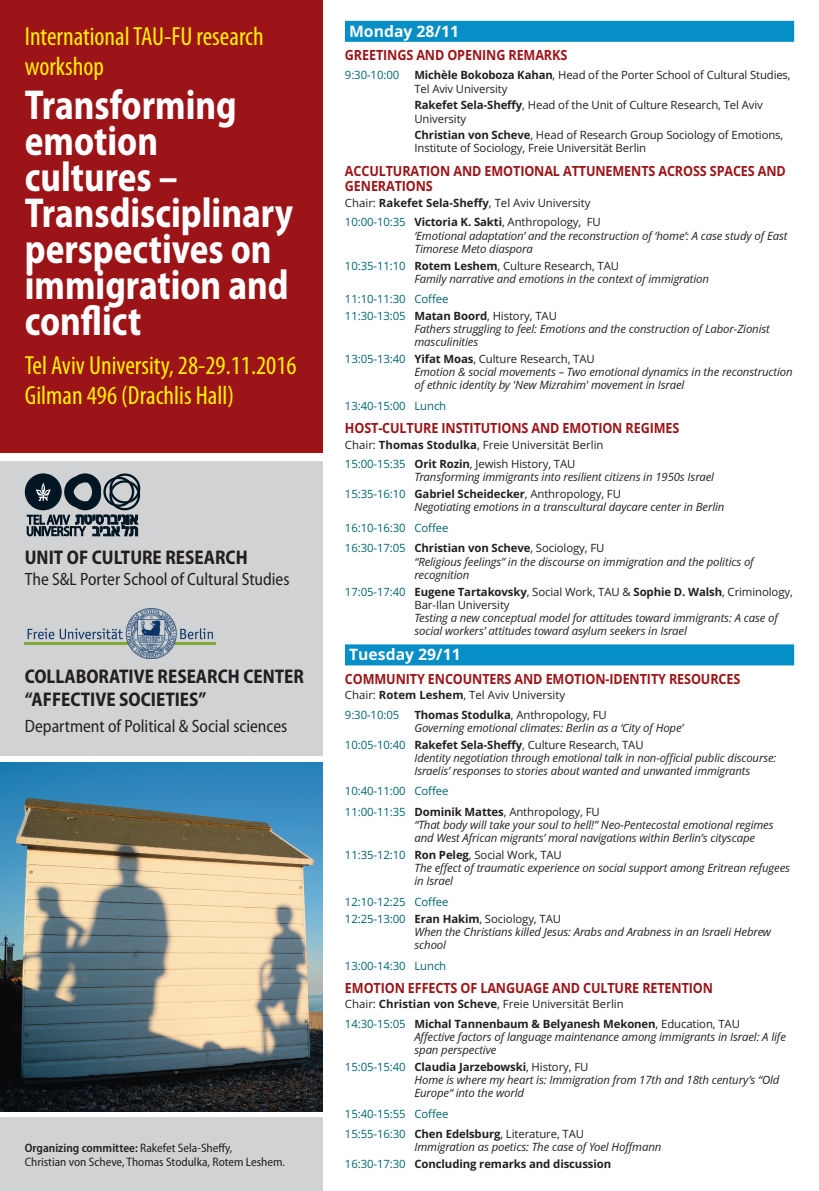
<style>
.page{position:relative;width:819px;height:1191px;background:#fff}
.page>*{position:absolute;margin:0;border:0;box-sizing:border-box;transform-origin:0 0}
.t1{font:700 semi-condensed 42px/35.9px "Myriad Pro";color:#fff;scale:.9 1}
.t2{font:condensed 26.25px/30.2px "Myriad Pro";color:#fff101}
.t3{font:700 semi-condensed 19.86px/22.8px "Myriad Pro";color:#231f20;scale:.95 1}
.t4{font:semi-condensed 17.85px "Myriad Pro";color:#231f20;scale:.95 1}
.t5{font:700 15.75px "Open Sans Hebrew";color:#fff}
.t6{font:700 14px/15.8px "Open Sans Hebrew";letter-spacing:-.01em;color:#9c1418;scale:.9 1}
.t7{font:semi-condensed 12.25px/14.1px "Myriad Pro";color:#231f20}
.t8{font:italic 11.38px/13.1px "Open Sans Hebrew";letter-spacing:-.01em;color:#231f20}
.t9{font:11.38px/19.3px "Open Sans Hebrew";letter-spacing:-.01em;color:#231f20}
.t10{font:11.38px "Open Sans Hebrew";letter-spacing:-.01em;color:#006771}
.t11{font:700 11.38px/19.3px "Open Sans Hebrew";letter-spacing:-.01em;color:#231f20}
.s1{font-weight:600}
.s2{font-weight:700}
.s3{font-weight:400}
.s4{font-weight:700;font-style:normal}
.s5{font-style:normal}
</style>
<div class="page">
<div style="left:0;top:0;width:323px;height:452px;background:#9c1418"></div>
<div style="left:0;top:460px;width:323px;height:295px;background:#d1d2d4"></div>
<div style="left:0;top:1117px;width:323px;height:74px;background:#d1d2d4"></div>
<div style="left:345px;top:21px;width:449px;height:21px;background:#068ec7"></div>
<div style="left:345px;top:644px;width:449px;height:21px;background:#068ec7"></div>
<img style="left:0;top:762px;width:323px;height:349px">
<div style="left:25px;top:473px;width:37px;height:37px;background:#011622;border-radius:50%"></div>
<svg style="left:27px;top:473px;width:114px;height:63px"></svg>
<img style="left:25px;top:608px;width:191px;height:50px">
<h2 class="t2" style="left:25px;top:20px;width:240px">InternationalTAU-FU research workshop</h2>
<h1 class="t1" style="left:25px;top:88px;width:300px">Transforming emotion cultures –<br>Transdisciplinary perspectives on immigration and conflict</h1>
<h2 class="t2" style="left:25px;top:349px;width:273px">Tel Aviv University, 28-29.11.2016<br>Gilman 496 (Drachlis Hall(</h2>
<h3 class="t3" style="left:25px;top:546px;width:236px">UNIT OF CULTURE RESEARCH</h3>
<h3 class="t4" style="left:25px;top:569px;width:280px">The L&amp;S Porter School of Cultural Studies</h3>
<h3 class="t3" style="left:25px;top:665px;width:295px">COLLABORATIVE RESEARCH CENTER “AFFECTIVE SOCIETIES“</h3>
<h3 class="t4" style="left:25px;top:716px;width:278px">Department of Political &amp; Social sciences</h3>
<p class="t7" style="left:25px;top:1141px;width:262px"><span class="s1">Organizing committee:</span> Rakefet Sela-Sheffy,<br>Christian von Scheve, Thomas Stodulka, Rotem Leshem.</p>
<h3 class="t5" style="left:349px;top:22px;width:111px">Monday 28/11</h3>
<p class="t6" style="left:345px;top:48px;width:248px">GREETINGS AND OPENING REMARKS</p>
<p class="t9" style="left:414px;top:66px;width:377px"><span class="s2">Michèle Bokoboza Kahan</span>, Head of the Porter School of Cultural Studies,</p>
<p class="t10" style="left:345px;top:69px;width:56px">9:30-10:00</p>
<p class="t9" style="left:414px;top:80px;width:350px;line-height:16.8px">Tel Aviv University<br><span class="s2">Rakefet Sela-Sheffy</span>, Head of the Unit of Culture Research, Tel Aviv</p>
<p class="t9" style="left:414px;top:110px;width:370px;line-height:16.9px">University<br><span class="s2">Christian von Scheve</span>, Head of Research Group Sociology of Emotions,</p>
<p class="t9" style="left:414px;top:139px;width:233px">Institute of Sociology, Freie Universität Berlin</p>
<p class="t6" style="left:345px;top:163px;width:491px">ACCULTURATION AND EMOTIONAL ATTUNEMENTS ACROSS SPACES AND<br>GENERATIONS</p>
<p class="t9" style="left:587px;top:194px;width:16px;text-indent:-242px">Chair: <span class="s2">Rakefet Sela-Sheffy</span>, Tel Aviv University<br>FU</p>
<p class="t11" style="left:414px;top:213px;width:168px">Victoria K. Sakti<span class="s3">, Anthropology,</span></p>
<p class="t10" style="left:345px;top:216px;width:62px">10:00-10:35</p>
<p class="t8" style="left:414px;top:230px;width:374px">‘Emotional adaptation’ and the reconstruction of ‘home A:’ case study of East<br>Timorese Meto diaspora</p>
<p class="t9" style="left:414px;top:256px;width:206px"><span class="s2">Rotem Leshem</span>, Culture Research, TAU</p>
<p class="t10" style="left:345px;top:259px;width:62px">10:35-11:10</p>
<p class="t10" style="left:345px;top:293px;width:62px">11:10-11:30</p>
<p class="t10" style="left:345px;top:309px;width:62px">11:30-13:05</p>
<p class="t10" style="left:345px;top:352px;width:62px">13:05-13:40</p>
<p class="t8" style="left:414px;top:273px;width:296px">Family narrative and emotions in the context of immigration</p>
<p class="t10" style="left:414px;top:293px;width:35px">Coffee</p>
<p class="t9" style="left:414px;top:307px;width:144px"><span class="s2">Matan Boord</span>, History, TAU</p>
<p class="t8" style="left:414px;top:323px;width:357px">Fathers struggling to feel: Emotions and the construction of Labor-Zionist masculinities</p>
<p class="t9" style="left:414px;top:350px;width:182px"><span class="s2">Yifat Moas</span>, Culture Research, TAU</p>
<p class="t8" style="left:414px;top:367px;width:380px">Emotion &amp; social movements – Two emotional dynamics in the reconstruction of ethnic identity by 'New Mizrahim' movement in Israel</p>
<p class="t10" style="left:414px;top:399px;width:33px">Lunch</p>
<p class="t10" style="left:345px;top:399px;width:62px">13:40-15:00</p>
<p class="t6" style="left:345px;top:421px;width:373px">HOST-CULTURE INSTITUTIONS AND EMOTION REGIMES</p>
<p class="t9" style="left:414px;top:435px;width:191px;text-indent:-69px">Chair: <span class="s2">Thomas Stodulka</span>, Freie Universität Berlin<br><span class="s2">Orit Rozin</span>, Jewish History, TAU</p>
<p class="t10" style="left:345px;top:457px;width:62px">15:00-15:35</p>
<p class="t8" style="left:414px;top:470px;width:301px;line-height:16.9px">Transforming immigrants into resilient citizens in 1950s Israel<br><span class="s4">Gabriel Scheidecker</span><span class="s5">, Anthropology, FU</span></p>
<p class="t10" style="left:345px;top:487px;width:62px">15:35-16:10</p>
<p class="t8" style="left:414px;top:501px;width:311px">Negotiating emotions in a transcultural daycare center in Berlin</p>
<p class="t10" style="left:414px;top:521px;width:35px">Coffee</p>
<p class="t10" style="left:345px;top:521px;width:62px">16:10-16:30</p>
<p class="t11" style="left:414px;top:539px;width:191px">Christian von Scheve<span class="s3">, Sociology, FU</span></p>
<p class="t10" style="left:345px;top:542px;width:62px">16:30-17:05</p>
<p class="t8" style="left:414px;top:556px;width:341px">“Religious feelings” in the discourse on immigration and the politics of recognition</p>
<p class="t11" style="left:414px;top:582px;width:380px">Eugene Tartakovsky<span class="s3">, Social Work, TAU &amp;</span> Sophie D. Walsh<span class="s3">, Criminology,</span></p>
<p class="t10" style="left:345px;top:585px;width:62px">17:05-17:40</p>
<p class="t9" style="left:414px;top:595px;width:97px">Bar-Ilan University</p>
<p class="t8" style="left:414px;top:612px;width:365px">Testing a new conceptual model for attitudes toward immigrants A: case of social workers’ attitudes toward asylum seekers in Israel</p>
<h3 class="t5" style="left:349px;top:646px;width:113px">Tuesday 29/11</h3>
<p class="t6" style="left:345px;top:671px;width:441px">COMMUNITY ENCOUNTERS AND EMOTION-IDENTITY RESOURCES</p>
<p class="t9" style="left:414px;top:686px;width:194px;text-indent:-69px">Chair: <span class="s2">Rotem Leshem</span>, Tel Aviv University<br><span class="s2">Thomas Stodulka</span>, Anthropology, FU</p>
<p class="t10" style="left:345px;top:708px;width:56px">9:30-10:05</p>
<p class="t8" style="left:414px;top:720px;width:270px;line-height:16.9px">Governing emotional climates: Berlin as a ‘City of Hope‘<br><span class="s4">Rakefet Sela-Sheffy</span><span class="s5">, Culture Research, TAU</span></p>
<p class="t10" style="left:345px;top:738px;width:62px">10:05-10:40</p>
<p class="t8" style="left:414px;top:752px;width:363px">Identity negotiation through emotional talk in non-official public discourse:<br>Israelis’ responses to stories about wanted and unwanted immigrants</p>
<p class="t10" style="left:414px;top:785px;width:35px">Coffee</p>
<p class="t10" style="left:345px;top:785px;width:62px">10:40-11:00</p>
<p class="t10" style="left:345px;top:805px;width:62px">11:00-11:35</p>
<p class="t10" style="left:345px;top:848px;width:62px">11:35-12:10</p>
<p class="t10" style="left:345px;top:895px;width:62px">12:10-12:25</p>
<p class="t9" style="left:414px;top:802px;width:187px"><span class="s2">Dominik Mattes</span>, Anthropology, FU</p>
<p class="t8" style="left:414px;top:819px;width:361px">“That body will take your soul to hell!” Neo-Pentecostal emotional regimes and West African migrants’ moral navigations within Berlins’ cityscape</p>
<p class="t9" style="left:414px;top:845px;width:149px"><span class="s2">Ron Peleg</span>, Social Work, TAU</p>
<p class="t8" style="left:414px;top:862px;width:377px">The effect of traumatic experience on social support among Eritrean refugees in Israel</p>
<p class="t10" style="left:414px;top:895px;width:35px">Coffee</p>
<p class="t9" style="left:414px;top:909px;width:148px"><span class="s2">Eran Hakim</span>, Sociology, TAU</p>
<p class="t10" style="left:345px;top:912px;width:62px">12:25-13:00</p>
<p class="t8" style="left:414px;top:926px;width:358px">When the Christians killed Jesus: Arabs and Arabness in an Israeli Hebrew school</p>
<p class="t10" style="left:414px;top:959px;width:33px">Lunch</p>
<p class="t10" style="left:345px;top:959px;width:62px">13:00-14:30</p>
<p class="t6" style="left:345px;top:980px;width:410px">EMOTION EFFECTS OF LANGUAGE AND CULTURE RETENTION</p>
<p class="t11" style="left:414px;top:995px;width:327px;text-indent:-69px"><span class="s3">Chair:</span> Christian von Scheve<span class="s3">, Freie Universität Berlin<br></span>Michal Tannenbaum &amp; Belyanesh Mekonen<span class="s3">, Education, TAU</span></p>
<p class="t10" style="left:345px;top:1017px;width:62px">14:30-15:05</p>
<p class="t8" style="left:414px;top:1031px;width:373px">Affective factors of language maintenance among immigrants in Israel A: life span perspective</p>
<p class="t11" style="left:414px;top:1057px;width:175px">Claudia Jarzebowski<span class="s3">, History, FU</span></p>
<p class="t10" style="left:345px;top:1060px;width:62px">15:05-15:40</p>
<p class="t8" style="left:414px;top:1074px;width:366px">Home is where my heart is: Immigration from 17th and 18th century s’ “Old<br>Europe“ into the world</p>
<p class="t10" style="left:414px;top:1107px;width:35px">Coffee</p>
<p class="t10" style="left:345px;top:1107px;width:62px">15:40-15:55</p>
<p class="t10" style="left:345px;top:1127px;width:62px">15:55-16:30</p>
<p class="t10" style="left:345px;top:1157px;width:62px">16:30-17:30</p>
<p class="t9" style="left:414px;top:1124px;width:171px"><span class="s2">Chen Edelsburg</span>, Literature, TAU</p>
<p class="t8" style="left:414px;top:1141px;width:248px">Immigration as poetics: The case of Yoel Hoffmann</p>
<p class="t11" style="left:414px;top:1155px;width:198px">Concluding remarks and discussion</p>
</div>
